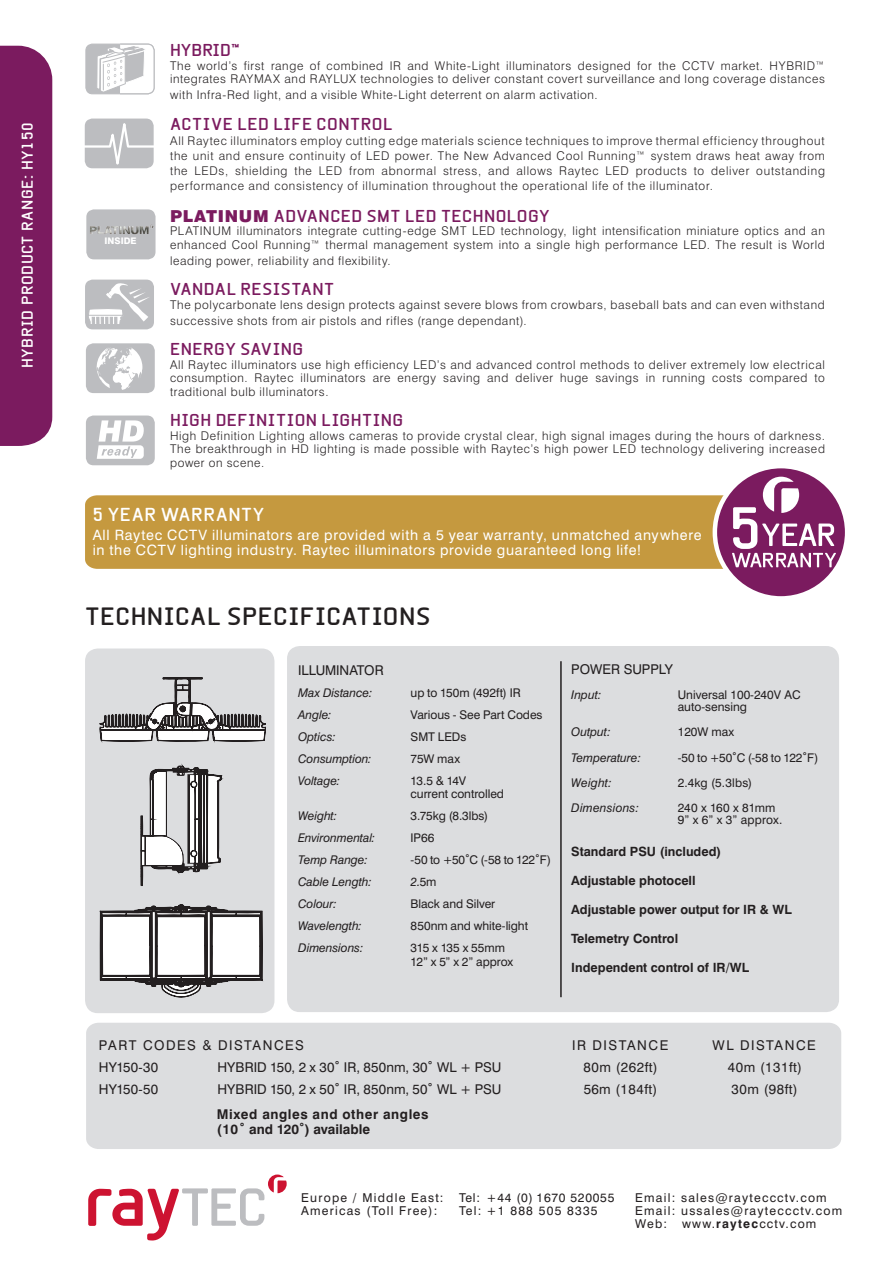
<style>
.page{position:relative;width:893px;height:1263px;background:#fff}
.page>*{position:absolute;margin:0;border:0;box-sizing:border-box;transform-origin:0 0}
.t1{font:700 24px "Beta Sans";letter-spacing:.02em;color:#231f20}
.t2{font:700 18px "Beta Sans";letter-spacing:.025em;color:#fff}
.t3{font:700 16.5px "Beta Sans";letter-spacing:.025em;color:#7b1b5f}
.t4{font:700 15px "Beta Sans";letter-spacing:.04em;color:#fff}
.t5{font:14.25px/15px "Swiss 721 BT";letter-spacing:.05em;color:#fff}
.t6{font:13.5px "Swiss 721 BT";letter-spacing:.015em;color:#231f20}
.t7{font:700 13.5px/15px "Swiss 721 BT";letter-spacing:.04em;color:#231f20}
.t8{font:13.5px "Swiss 721 BT";letter-spacing:.04em;color:#231f20}
.t9{font:13.5px "Swiss 721 BT";letter-spacing:.115em;color:#231f20}
.t10{font:13.5px "Swiss 721 BT";letter-spacing:-.01em;color:#231f20}
.t11{font:13.5px "Swiss 721 BT";letter-spacing:.11em;color:#231f20}
.t12{font:700 12.75px "Swiss 721 BT";color:#231f20}
.t13{font:12.15px/13px "Swiss 721 BT";letter-spacing:.1em;color:#231f20}
.t14{font:12.15px "Swiss 721 BT";letter-spacing:.06em;color:#231f20}
.t15{font:300 12px/13.5px "Swiss 721 BT";letter-spacing:.055em;color:#231f20}
.t16{font:12px/13.5px "Swiss 721 BT";letter-spacing:-.005em;color:#231f20}
.t17{font:italic 12px "Swiss 721 BT";letter-spacing:-.005em;color:#231f20}
.t18{font:italic 12px "Swiss 721 BT";letter-spacing:.015em;color:#231f20}
.t19{font:800 9px "Swiss 721 BT";color:#fff}
.s1{font-family:"Swiss 721 BT";font-weight:900}
.s2{font-style:normal}
.s3{font-weight:700}
</style>
<div class="page">
<svg style="left:88px;top:1174px;width:199px;height:67px"></svg>
<div style="left:86px;top:1023px;width:755px;height:126px;background:#dcdddf"></div>
<div style="left:287px;top:646px;width:552px;height:366px;background:#dcdddf;border-radius:13px"></div>
<hr style="left:560px;top:661px;width:2px;height:336px;background:#231f20">
<div style="left:85px;top:648px;width:189px;height:365px;background:#dcdddf;border-radius:13px"></div>
<div style="left:0;top:46px;width:52px;height:400px;background:#7b1b5f"></div>
<svg style="left:99px;top:677px;width:170px;height:356px"></svg>
<div style="left:86px;top:343px;width:69px;height:50px;background:#bcbdc0;border-radius:8px"></div>
<svg style="left:96px;top:348px;width:47px;height:42px"></svg>
<div style="left:86px;top:415px;width:69px;height:50px;background:#bcbdc0;border-radius:8px"></div>
<svg style="left:97px;top:420px;width:47px;height:39px"></svg>
<div style="left:85px;top:280px;width:69px;height:49px;background:#bcbdc0;border-radius:8px"></div>
<svg style="left:84px;top:43px;width:71px;height:282px"></svg>
<div style="left:86px;top:209px;width:70px;height:50px;background:#bcbdc0;border-radius:8px"></div>
<img style="left:111px;top:225px;width:43px;height:9px">
<div style="left:85px;top:495px;width:643px;height:74px;background:#c5993f"></div>
<div style="left:713px;top:464px;width:136px;height:137px;border:12px solid #fff;border-radius:50%"></div>
<div style="left:717px;top:468px;width:128px;height:128px;background:#7b1b5f;border-radius:50%"></div>
<svg style="left:732px;top:477px;width:104px;height:90px"></svg>
<p class="t4" style="left:19px;top:368px;width:247px;rotate:-90deg">HYBRID PRODUCT RANGE: HY150</p>
<p class="t19" style="left:105px;top:235px;width:34px">INSIDE</p>
<h3 class="t3" style="left:170px;top:41px;width:71px">HYBRID™</h3>
<p class="t15" style="left:170px;top:59px;width:656px">The world’s first range of combined IR and White-Light illuminators designed for the CCTV market. HYBRID™ integrates RAYMAX and RAYLUX technologies to deliver constant covert surveillance and long coverage distances</p>
<p class="t15" style="left:170px;top:88px;width:429px">with Infra-Red light, and a visible White-Light deterrent on alarm activation.</p>
<h3 class="t3" style="left:170px;top:114px;width:124px">ACTIVE LED LIFE</h3>
<h3 class="t3" style="left:317px;top:114px;width:23px">CONTROL</h3>
<p class="t15" style="left:170px;top:133px;width:656px;line-height:15px;text-align:justify">All Raytec illuminators employ cutting edge materials science techniques to improve thermal efficiency throughout the unit and ensure continuity of LED power. The New Advanced Cool Running™ system draws heat away from the LEDs, shielding the LED from abnormal stress, and allows Raytec LED products to deliver outstanding performance and consistency of illumination throughout the operational life of the illuminator.</p>
<h3 class="t3" style="left:170px;top:206px;width:381px"><span class="s1">PLATINUM</span> ADVANCED SMT LED TECHNOLOGY</h3>
<p class="t15" style="left:170px;top:224px;width:656px">PLATINUM illuminators integrate cutting-edge SMT LED technology, light intensification miniature optics and an enhanced Cool Running™ thermal management system into a single high performance LED. The result is World</p>
<p class="t15" style="left:170px;top:254px;width:222px">leading power, reliability and flexibility.</p>
<h3 class="t3" style="left:170px;top:280px;width:166px">VANDAL RESISTANT</h3>
<p class="t15" style="left:170px;top:297px;width:656px;line-height:15.8px">The polycarbonate lens design protects against severe blows from crowbars, baseball bats and can even withstand successive shots from air pistols and rifles (range dependant).</p>
<h3 class="t3" style="left:170px;top:340px;width:135px">ENERGY SAVING</h3>
<p class="t15" style="left:170px;top:358px;width:656px;text-align:justify">All Raytec illuminators use high efficiency LED’s and advanced control methods to deliver extremely low electrical consumption. Raytec illuminators are energy saving and deliver huge savings in running costs compared to traditional bulb illuminators.</p>
<h3 class="t3" style="left:170px;top:411px;width:235px">HIGH DEFINITION LIGHTING</h3>
<p class="t15" style="left:170px;top:429px;width:656px;text-align:justify">High Definition Lighting allows cameras to provide crystal clear, high signal images during the hours of darkness.<br>The breakthrough in HD lighting is made possible with Raytec’s high power LED technology delivering increased power on scene.</p>
<h2 class="t2" style="left:93px;top:504px;width:173px">5 YEAR WARRANTY</h2>
<p class="t5" style="left:93px;top:527px;width:610px">All Raytec CCTV illuminators are provided with a 5 year warranty, unmatched anywhere in the CCTV lighting industry. Raytec illuminators provide guaranteed long life!</p>
<h1 class="t1" style="left:85px;top:602px;width:347px">TECHNICAL SPECIFICATIONS</h1>
<p class="t10" style="left:298px;top:661px;width:87px">ILLUMINATOR</p>
<p class="t17" style="left:298px;top:685px;width:76px">Max Distance:</p>
<p class="t16" style="left:411px;top:685px;width:112px">up to 150m (492ft) IR</p>
<p class="t17" style="left:298px;top:707px;width:35px">Angle:</p>
<p class="t16" style="left:411px;top:707px;width:133px">Various - See Part Codes</p>
<p class="t17" style="left:298px;top:729px;width:39px">Optics:</p>
<p class="t16" style="left:411px;top:729px;width:57px">SMT LEDs</p>
<p class="t17" style="left:298px;top:751px;width:75px">Consumption:</p>
<p class="t16" style="left:411px;top:751px;width:51px">75W max</p>
<p class="t17" style="left:298px;top:773px;width:44px">Voltage:</p>
<p class="t16" style="left:411px;top:773px;width:95px">13.5 &amp; 14V current controlled</p>
<p class="t17" style="left:298px;top:808px;width:41px">Weight:</p>
<p class="t16" style="left:411px;top:809px;width:79px">3.75kg (8.3lbs)</p>
<p class="t17" style="left:298px;top:830px;width:79px">Environmental:</p>
<p class="t16" style="left:411px;top:831px;width:25px">IP66</p>
<p class="t17" style="left:298px;top:852px;width:71px">Temp Range:</p>
<p class="t16" style="left:411px;top:853px;width:142px">-50 to +50˚C (-58 to 122˚F)</p>
<p class="t17" style="left:298px;top:874px;width:75px">Cable Length:</p>
<p class="t17" style="left:411px;top:874px;width:27px">2.<span class="s2">5m</span></p>
<p class="t17" style="left:298px;top:896px;width:40px">Colour:</p>
<p class="t16" style="left:411px;top:897px;width:86px">Black and Silver</p>
<p class="t17" style="left:298px;top:918px;width:65px">Wavelength:</p>
<p class="t16" style="left:411px;top:919px;width:119px">850nm and white-light</p>
<p class="t17" style="left:298px;top:940px;width:67px">Dimensions:</p>
<p class="t16" style="left:411px;top:941px;width:104px">315 x 135 x 55mm<br>12” x 5” x 2” approx</p>
<p class="t6" style="left:571px;top:661px;width:103px">POWER SUPPLY</p>
<p class="t17" style="left:571px;top:687px;width:32px">Input:</p>
<p class="t16" style="left:678px;top:689px;width:124px;line-height:12px">Universal 100-240V AC auto-sensing</p>
<p class="t17" style="left:571px;top:724px;width:41px">Output:</p>
<p class="t16" style="left:678px;top:725px;width:58px">120W max</p>
<p class="t17" style="left:571px;top:750px;width:71px">Temperature:</p>
<p class="t16" style="left:678px;top:751px;width:142px">-50 to +50˚C (-58 to 122˚F)</p>
<p class="t17" style="left:571px;top:775px;width:42px">Weight:</p>
<p class="t16" style="left:678px;top:776px;width:76px">2.4kg (5.3lbs)</p>
<p class="t18" style="left:571px;top:800px;width:69px">Dimensions:</p>
<p class="t16" style="left:678px;top:801px;width:106px;line-height:12px">240 x 160 x 81mm<br>9” x 6” x 3” approx.</p>
<p class="t12" style="left:571px;top:844px;width:152px">Standard PSU (included)</p>
<p class="t12" style="left:571px;top:873px;width:126px">Adjustable photocell</p>
<p class="t12" style="left:571px;top:902px;width:222px">Adjustable power output for IR &amp; WL</p>
<p class="t12" style="left:571px;top:931px;width:108px">Telemetry Control</p>
<p class="t12" style="left:571px;top:960px;width:179px">Independent control of IR/WL</p>
<p class="t9" style="left:99px;top:1036px;width:207px">PART CODES &amp; DISTANCES</p>
<p class="t11" style="left:572px;top:1036px;width:98px">IR DISTANCE</p>
<p class="t9" style="left:713px;top:1036px;width:105px">WL DISTANCE</p>
<p class="t6" style="left:99px;top:1058px;width:61px">HY150-30</p>
<p class="t6" style="left:217px;top:1058px;width:286px">HYBRID 150, 2 x 30˚ IR, 850nm, 30˚ WL + PSU</p>
<p class="t8" style="left:584px;top:1058px;width:76px">80m (262ft)</p>
<p class="t8" style="left:728px;top:1058px;width:76px">40m (131ft)</p>
<p class="t6" style="left:99px;top:1080px;width:61px">HY150-50</p>
<p class="t6" style="left:217px;top:1080px;width:286px">HYBRID 150, 2 x 50˚ IR, 850nm, 50˚ WL + PSU</p>
<p class="t8" style="left:584px;top:1080px;width:75px">56m (184ft)</p>
<p class="t6" style="left:731px;top:1080px;width:68px">30m (98ft)</p>
<p class="t7" style="left:217px;top:1106px;width:213px">Mixed angles and other angles (10˚ and 120˚) available</p>
<p class="t13" style="left:301px;top:1191px;width:144px">Europe / Middle East:</p>
<p class="t14" style="left:459px;top:1190px;width:157px">Tel: +44 (0) 1670 520055</p>
<p class="t13" style="left:635px;top:1191px;width:193px">Email: sales@rayteccctv.com</p>
<p class="t13" style="left:301px;top:1204px;width:138px">Americas (Toll Free):</p>
<p class="t13" style="left:459px;top:1204px;width:140px">Tel: +1 888 505 8335</p>
<p class="t13" style="left:635px;top:1204px;width:209px">Email: ussales@rayteccctv.com<br>Web: www.<span class="s3">raytec</span>cctv.com</p>
</div>
